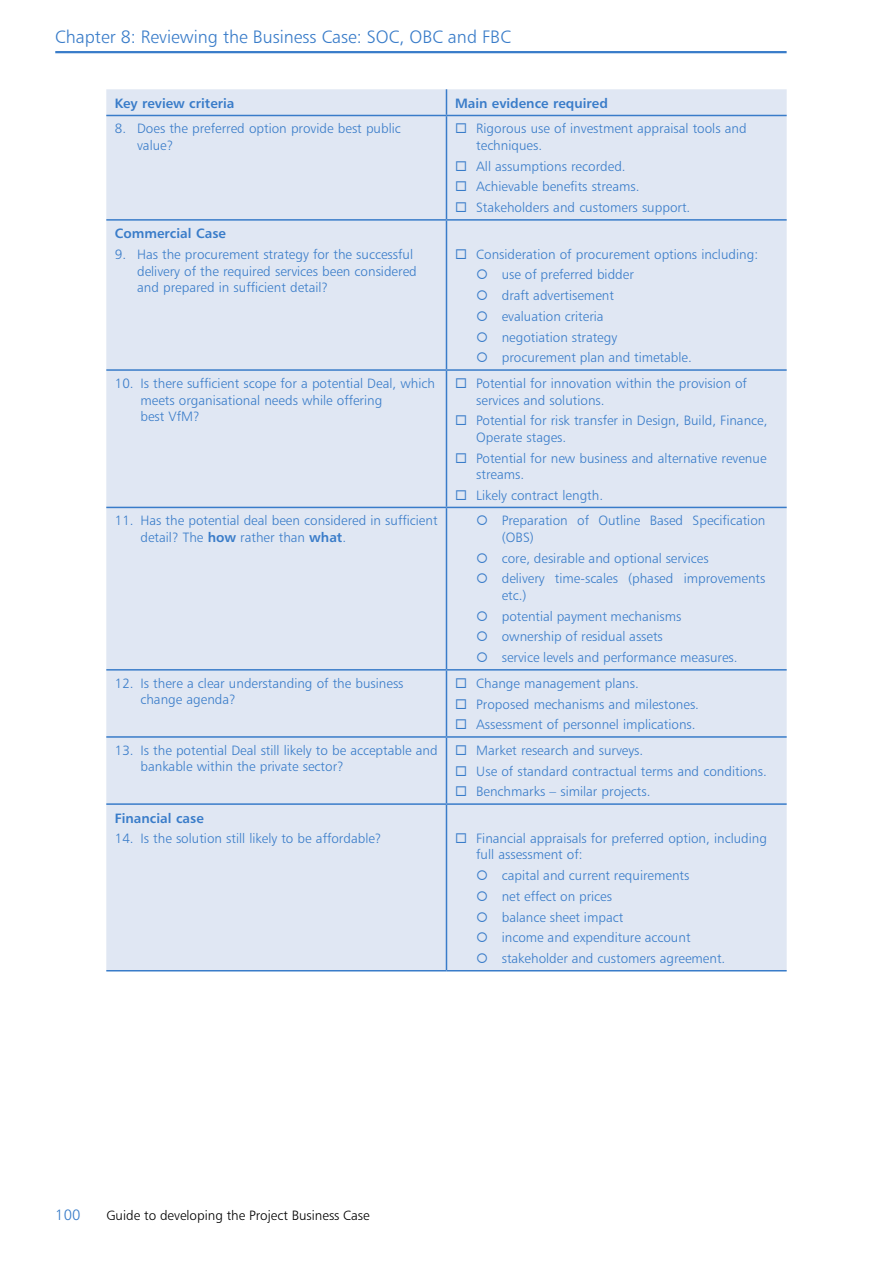
<style>
.page{position:relative;width:893px;height:1263px;background:#fff}
.page>*{position:absolute;margin:0;border:0;box-sizing:border-box;transform-origin:0 0}
.t1{font:18px "Humanist 777 BT Light B";color:#397cc9}
.t2{font:15px "Humanist 777 BT Light B";color:#397cc9}
.Table_Text{font:13.5px/16.5px "Humanist 777 BT Light B";color:#397cc9}
.t3{font:13.5px "Humanist 777 BT Light B";color:#000}
.Column_Head_Bold_QR{font:13.5px "Humanist 777 BT Bold B";color:#397cc9}
.Table_Text-2{font:13.5px "Humanist 777 BT Bold B";color:#397cc9}
.s1{font-family:"Humanist 777 BT Bold B"}
</style>
<div class="page">
<hr style="left:55px;top:51px;width:732px;height:2px;background:#397cc9">
<div style="left:106px;top:89px;width:681px;height:881px;background:#e0e7f3"></div>
<svg style="left:446px;top:89px;width:1px;height:26px"></svg>
<hr style="left:106px;top:115px;width:340px;height:1px;background:#397cc9">
<hr style="left:446px;top:115px;width:341px;height:1px;background:#397cc9">
<hr style="left:446px;top:116px;width:1px;height:103px;background:#397cc9">
<hr style="left:106px;top:219px;width:340px;height:2px;background:#397cc9">
<hr style="left:446px;top:219px;width:341px;height:2px;background:#397cc9">
<hr style="left:446px;top:221px;width:1px;height:148px;background:#397cc9">
<hr style="left:106px;top:369px;width:340px;height:2px;background:#397cc9">
<hr style="left:446px;top:369px;width:341px;height:2px;background:#397cc9">
<hr style="left:446px;top:371px;width:1px;height:136px;background:#397cc9">
<hr style="left:106px;top:507px;width:340px;height:1px;background:#397cc9">
<hr style="left:446px;top:507px;width:341px;height:1px;background:#397cc9">
<hr style="left:446px;top:508px;width:1px;height:161px;background:#397cc9">
<hr style="left:106px;top:669px;width:340px;height:1px;background:#397cc9">
<hr style="left:446px;top:669px;width:341px;height:1px;background:#397cc9">
<hr style="left:446px;top:670px;width:1px;height:66px;background:#397cc9">
<hr style="left:106px;top:736px;width:340px;height:2px;background:#397cc9">
<hr style="left:446px;top:736px;width:341px;height:2px;background:#397cc9">
<hr style="left:446px;top:738px;width:1px;height:65px;background:#397cc9">
<hr style="left:106px;top:803px;width:340px;height:2px;background:#397cc9">
<hr style="left:446px;top:803px;width:341px;height:2px;background:#397cc9">
<hr style="left:446px;top:805px;width:1px;height:165px;background:#397cc9">
<hr style="left:106px;top:970px;width:340px;height:1px;background:#397cc9">
<hr style="left:446px;top:970px;width:341px;height:1px;background:#397cc9">
<h1 class="t1" style="left:55px;top:25px;width:457px">Chapter 8: Reviewing the Business Case: SOC, OBC and FBC</h1>
<p class="Column_Head_Bold_QR" style="left:115px;top:95px;width:121px">Key review criteria</p>
<p class="Column_Head_Bold_QR" style="left:455px;top:95px;width:154px">Main evidence required</p>
<p class="Table_Text" style="left:137px;top:120px;width:265px;text-indent:-22px">8. Does the preferred option provide best public value?</p>
<p class="Table_Text" style="left:476px;top:120px;width:272px;text-indent:-21px">◻ Rigorous use of investment appraisal tools and techniques.</p>
<p class="Table_Text" style="left:455px;top:158px;width:172px">◻ All assumptions recorded.</p>
<p class="Table_Text" style="left:455px;top:178px;width:186px">◻ Achievable benefits streams.</p>
<p class="Table_Text" style="left:455px;top:199px;width:237px">◻ Stakeholders and customers support.</p>
<p class="Table_Text-2" style="left:115px;top:225px;width:113px">Commercial Case</p>
<p class="Table_Text" style="left:137px;top:246px;width:281px;text-indent:-22px">9. Has the procurement strategy for the successful delivery of the required services been considered and prepared in sufficient detail?</p>
<p class="Table_Text" style="left:455px;top:245px;width:305px">◻ Consideration of procurement options including:</p>
<p class="Table_Text" style="left:476px;top:266px;width:159px">○ use of preferred bidder</p>
<p class="Table_Text" style="left:476px;top:287px;width:139px">○ draft advertisement</p>
<p class="Table_Text" style="left:476px;top:308px;width:129px">○ evaluation criteria</p>
<p class="Table_Text" style="left:476px;top:328px;width:142px">○ negotiation strategy</p>
<p class="Table_Text" style="left:476px;top:349px;width:217px">○ procurement plan and timetable.</p>
<p class="Table_Text" style="left:140px;top:375px;width:296px;text-indent:-26px">10. Is there sufficient scope for a potential Deal, which meets organisational needs while offering<br>best VfM?</p>
<p class="Table_Text" style="left:476px;top:375px;width:272px;text-indent:-21px">◻ Potential for innovation within the provision of services and solutions.</p>
<p class="Table_Text" style="left:476px;top:412px;width:293px;text-indent:-21px">◻ Potential for risk transfer in Design, Build, Finance,<br>Operate stages.</p>
<p class="Table_Text" style="left:476px;top:449px;width:292px;text-indent:-21px">◻ Potential for new business and alternative revenue streams.</p>
<p class="Table_Text" style="left:455px;top:487px;width:150px">◻ Likely contract length.</p>
<p class="Table_Text" style="left:140px;top:512px;width:299px;text-indent:-26px">11. Has the potential deal been considered in sufficient detail? The <span class="s1">how</span> rather than <span class="s1">what</span>.</p>
<p class="Table_Text" style="left:502px;top:512px;width:265px;text-indent:-26px">○ Preparation of Outline Based Specification (OBS)</p>
<p class="Table_Text" style="left:476px;top:549px;width:234px">○ core, desirable and optional services</p>
<p class="Table_Text" style="left:502px;top:570px;width:265px;text-indent:-26px">○ delivery time-scales (phased improvements etc.)</p>
<p class="Table_Text" style="left:476px;top:607px;width:207px">○ potential payment mechanisms</p>
<p class="Table_Text" style="left:476px;top:628px;width:188px">○ ownership of residual assets</p>
<p class="Table_Text" style="left:476px;top:649px;width:263px">○ service levels and performance measures.</p>
<p class="Table_Text" style="left:140px;top:675px;width:265px;text-indent:-26px">12. Is there a clear understanding of the business change agenda?</p>
<p class="Table_Text" style="left:455px;top:675px;width:185px">◻ Change management plans.</p>
<p class="Table_Text" style="left:455px;top:695px;width:246px">◻ Proposed mechanisms and milestones.</p>
<p class="Table_Text" style="left:455px;top:716px;width:242px">◻ Assessment of personnel implications.</p>
<p class="Table_Text" style="left:140px;top:742px;width:299px;text-indent:-26px">13. Is the potential Deal still likely to be acceptable and bankable within the private sector?</p>
<p class="Table_Text" style="left:455px;top:742px;width:190px">◻ Market research and surveys.</p>
<p class="Table_Text" style="left:455px;top:762px;width:313px">◻ Use of standard contractual terms and conditions.</p>
<p class="Table_Text" style="left:455px;top:783px;width:197px">◻ Benchmarks – similar projects.</p>
<p class="Table_Text-2" style="left:115px;top:809px;width:90px">Financial case</p>
<p class="Table_Text" style="left:115px;top:830px;width:268px">14. Is the solution still likely to be affordable?</p>
<p class="Table_Text" style="left:476px;top:830px;width:292px;text-indent:-21px">◻ Financial appraisals for preferred option, including full assessment of:</p>
<p class="Table_Text" style="left:476px;top:867px;width:215px">○ capital and current requirements</p>
<p class="Table_Text" style="left:476px;top:888px;width:137px">○ net effect on prices</p>
<p class="Table_Text" style="left:476px;top:908px;width:149px">○ balance sheet impact</p>
<p class="Table_Text" style="left:476px;top:929px;width:216px">○ income and expenditure account</p>
<p class="Table_Text" style="left:476px;top:950px;width:251px">○ stakeholder and customers agreement.</p>
<p class="t2" style="left:55px;top:1206px;width:27px">100</p>
<p class="t3" style="left:106px;top:1207px;width:265px">Guide to developing the Project Business Case</p>
</div>
